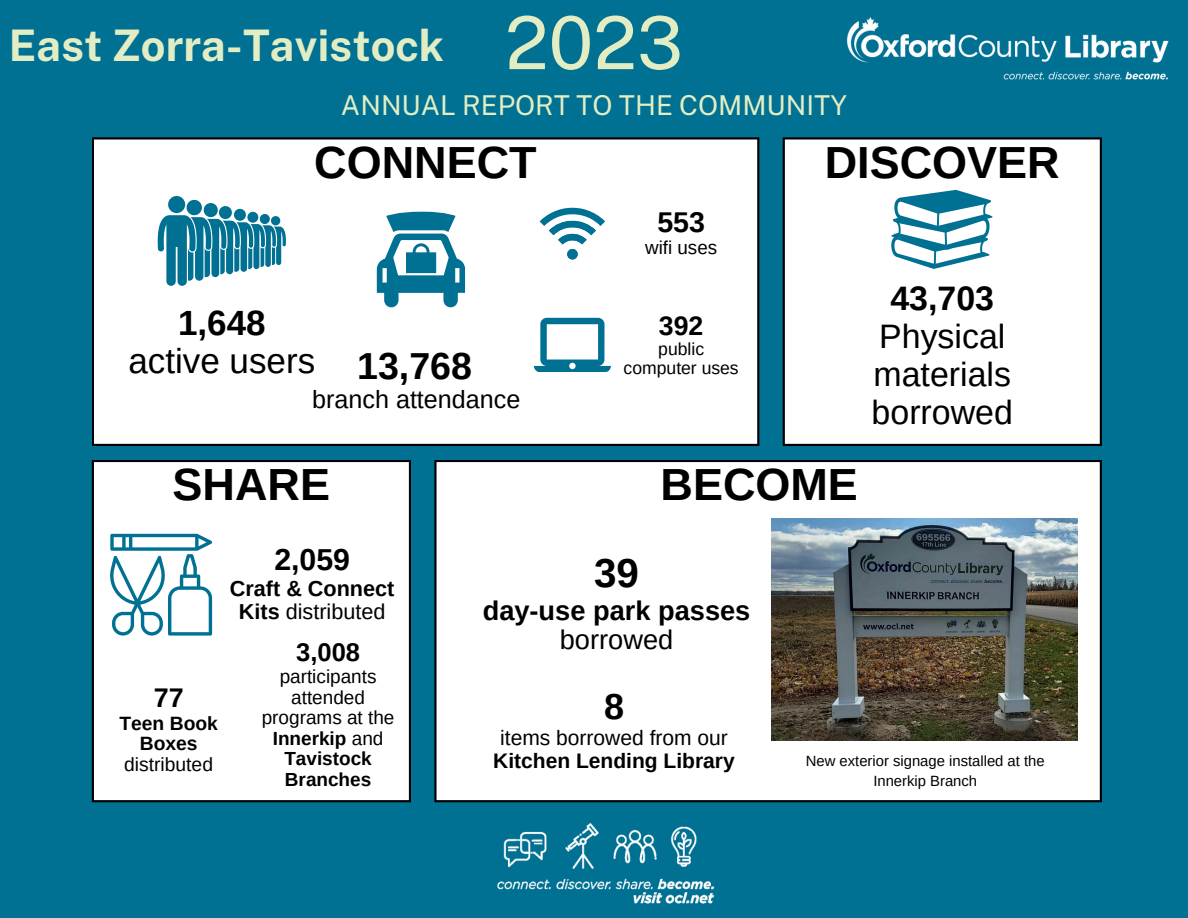
<style>
.page{position:relative;width:1188px;height:918px;background:#007193}
.page>*{position:absolute;margin:0;border:0;box-sizing:border-box;transform-origin:0 0}
.t1{font:73.2px "Public Sans";color:#e2edc3}
.t2{font:700 45px "Arimo";color:#000}
.t3{font:700 43.5px "Public Sans";color:#e2edc3}
.t4{font:700 40.2px "Arimo";color:#000}
.t5{font:700 37.5px "Arimo";color:#000}
.t6{font:700 36px "Arimo";color:#000}
.t7{font:35.1px/38.4px "Arimo";color:#000;text-align:center}
.t8{font:33.9px/37.8px "Arimo";color:#000;text-align:center}
.t9{font:700 30.3px "Arimo";color:#000}
.t10{font:700 28.5px "Arimo";color:#000}
.t11{font:27.3px "Public Sans";color:#e2edc3}
.t12{font:700 27.3px/29.7px "Arimo";color:#000;text-align:center}
.t13{font:700 27px "Arimo";color:#000}
.t14{font:700 26.7px "Arimo";color:#000}
.t15{font:700 25.5px "Arimo";color:#000}
.t16{font:25.2px "Arimo";color:#000}
.t17{font:700 21.6px/23.4px "Arimo";color:#000;text-align:center}
.t18{font:700 21px/22.8px "Arimo";color:#000;text-align:center}
.t19{font:700 19.2px/21px "Arimo";color:#000;text-align:center}
.t20{font:18.9px/20.4px "Arimo";color:#000;text-align:center}
.t21{font:17.7px/18.9px "Arimo";color:#000;text-align:center}
.t22{font:14.7px/20.4px "Arimo";color:#000;text-align:center}
.s1{font-weight:700}
.s2{font-weight:400}
</style>
<div class="page">
<div style="left:92px;top:460px;width:319px;height:342px;background:#fff"></div>
<div style="left:92px;top:137px;width:667px;height:309px;background:#fff"></div>
<div style="left:434px;top:460px;width:668px;height:342px;background:#fff"></div>
<div style="left:783px;top:137px;width:319px;height:309px;background:#fff"></div>
<svg style="left:158px;top:196px;width:128px;height:90px"></svg>
<svg style="left:891px;top:190px;width:102px;height:78px"></svg>
<svg style="left:377px;top:212px;width:88px;height:95px"></svg>
<svg style="left:540px;top:208px;width:65px;height:51px"></svg>
<div style="left:567px;top:249px;width:11px;height:10px;background:#007193;border-radius:50%"></div>
<svg style="left:534px;top:318px;width:76px;height:54px"></svg>
<img style="left:846px;top:17px;width:323px;height:63px">
<img style="left:497px;top:823px;width:218px;height:81px">
<img style="left:771px;top:518px;width:306px;height:223px">
<svg style="left:109px;top:534px;width:103px;height:101px"></svg>
<p class="t3" style="left:9px;top:20px;width:437px">East Zorra-Tavistock</p>
<p class="t1" style="left:505px;top:0;width:180px">2023</p>
<h2 class="t11" style="left:341px;top:89px;width:508px">ANNUAL REPORT TO THE COMMUNITY</h2>
<p class="t2" style="left:314px;top:137px;width:224px">CONNECT</p>
<p class="t2" style="left:825px;top:137px;width:236px">DISCOVER</p>
<h5 class="t7" style="left:128px;top:304px;width:188px"><span class="s1">1,648 </span>active users</h5>
<h2 class="t5" style="left:357px;top:345px;width:116px">13,768</h2>
<h2 class="t16" style="left:312px;top:385px;width:210px">branch attendance</h2>
<p class="t10" style="left:657px;top:206px;width:49px">553</p>
<p class="t20" style="left:645px;top:237px;width:74px">wifi uses</p>
<p class="t14" style="left:659px;top:310px;width:46px">392</p>
<p class="t21" style="left:624px;top:339px;width:117px">public computer uses</p>
<p class="t8" style="left:872px;top:279px;width:143px"><span class="s1">43,703<br></span>Physical materials borrowed</p>
<h4 class="t2" style="left:173px;top:460px;width:159px">SHARE</h4>
<h6 class="t2" style="left:661px;top:459px;width:199px">BECOME</h6>
<p class="t13" style="left:154px;top:683px;width:31px">77</p>
<p class="t19" style="left:119px;top:712px;width:100px">Teen Book<br>Boxes <span class="s2">distributed</span></p>
<p class="t9" style="left:274px;top:543px;width:77px">2,059</p>
<p class="t17" style="left:230px;top:576px;width:166px">Craft &amp; Connect<br>Kits <span class="s2">distributed</span></p>
<h4 class="t15" style="left:296px;top:638px;width:65px">3,008</h4>
<h2 class="t20" style="left:262px;top:666px;width:134px">participants attended programs at the<br><span class="s1">Innerkip</span> and<br><span class="s1">Tavistock<br>Branches</span></h2>
<p class="t4" style="left:594px;top:551px;width:46px">39</p>
<p class="t12" style="left:483px;top:596px;width:269px">day-use park passes <span class="s2">borrowed</span></p>
<h2 class="t6" style="left:604px;top:686px;width:22px">8</h2>
<p class="t18" style="left:493px;top:727px;width:243px"><span class="s2">items borrowed from our<br></span>Kitchen Lending Library</p>
<p class="t22" style="left:806px;top:751px;width:240px">New exterior signage installed at the<br>Innerkip Branch</p>
</div>
